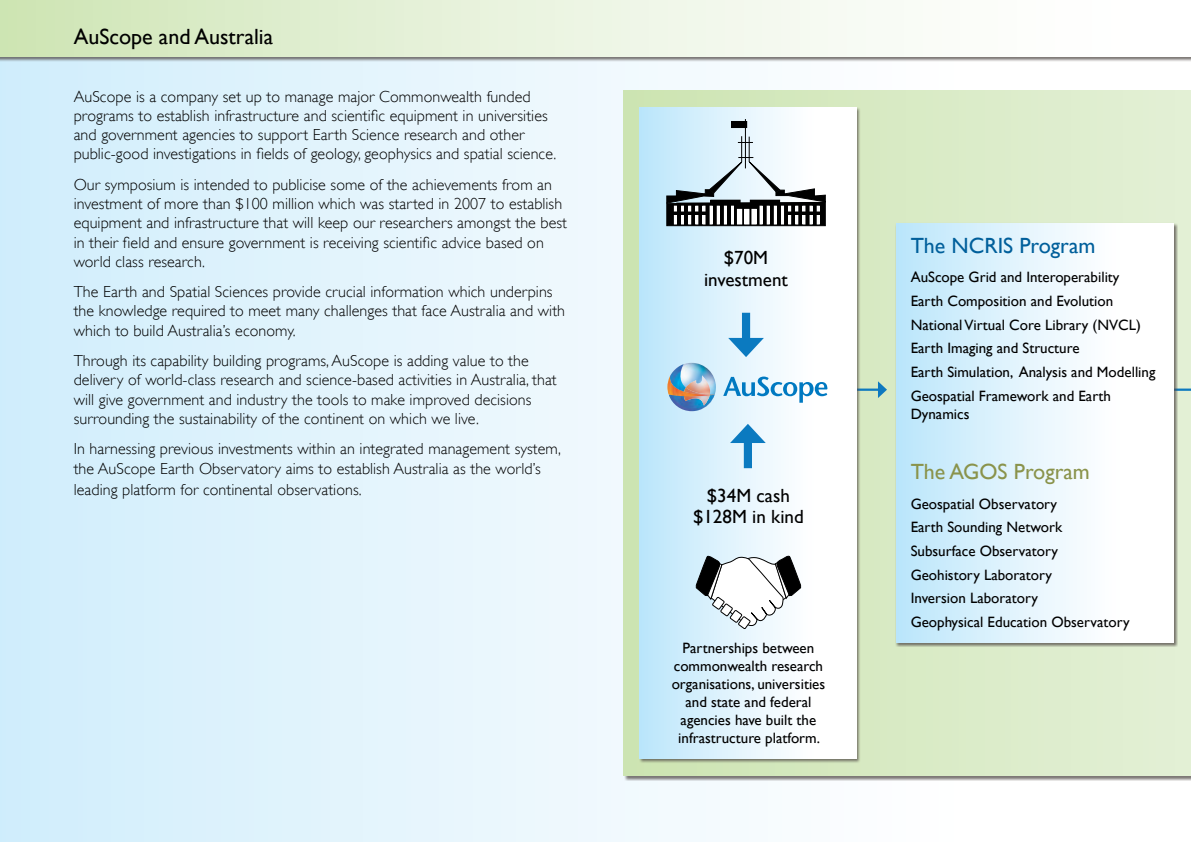
<style>
.page{position:relative;width:1191px;height:842px;background:#fff}
.page>*{position:absolute;margin:0;border:0;box-sizing:border-box;transform-origin:0 0}
.t1{font:22px "Gill Sans";color:#000}
.t2{font:22px "Gill Sans";color:#005f9b}
.t3{font:22px "Gill Sans";color:#8a934b}
.t4{font:19px/21.8px "Gill Sans";color:#000;text-align:center}
.t5{font:300 16px/19.2px "Gill Sans";letter-spacing:.005em;color:#000}
.t6{font:15px/23.6px "Gill Sans";color:#000}
</style>
<div class="page">
<div style="left:0;top:0;width:1191px;height:842px;background:linear-gradient(to right,#d5f0fd,#fffbf7)"></div>
<div style="left:624px;top:91px;width:567px;height:684px;background:linear-gradient(to right,#cde4b2,#e4f0d6)"></div>
<div style="left:0;top:0;width:1191px;height:62px;background:#524b48;opacity:.75"></div>
<div style="left:0;top:0;width:1191px;height:57px;background:linear-gradient(to right,#d1e6ba,#fff)"></div>
<hr style="left:672px;top:389px;width:207px;height:2px;background:#0e79bf">
<svg style="left:878px;top:381px;width:9px;height:17px"></svg>
<div style="left:639px;top:107px;width:221px;height:656px;background:#524b48;opacity:.75"></div>
<div style="left:639px;top:108px;width:217px;height:650px;background:linear-gradient(to right,#bfe7fb,#fff)"></div>
<div style="left:742px;top:313px;width:8px;height:32px;background:#0b7ac0"></div>
<svg style="left:728px;top:338px;width:36px;height:19px"></svg>
<hr style="left:745px;top:119px;width:1px;height:49px;background:#000">
<div style="left:731px;top:121px;width:15px;height:7px;background:#000"></div>
<svg style="left:666px;top:136px;width:160px;height:90px"></svg>
<div style="left:816px;top:206px;width:3px;height:18px;border:1px solid #fff"></div>
<div style="left:785px;top:212px;width:38px;height:3px;border:1px solid #000"></div>
<hr style="left:737px;top:209px;width:4px;height:15px;background:#fff">
<hr style="left:752px;top:209px;width:4px;height:15px;background:#fff">
<div style="left:751px;top:209px;width:5px;height:15px;border:1px solid #fff"></div>
<div style="left:744px;top:209px;width:5px;height:15px;background:#fff"></div>
<svg style="left:723px;top:377px;width:104px;height:26px"></svg>
<img style="left:667px;top:363px;width:49px;height:48px">
<svg style="left:670px;top:364px;width:13px;height:12px"></svg>
<img style="left:683px;top:375px;width:28px;height:1px">
<img style="left:684px;top:398px;width:26px;height:7px">
<img style="left:667px;top:376px;width:47px;height:22px">
<svg style="left:696px;top:556px;width:105px;height:73px"></svg>
<div style="left:744px;top:436px;width:8px;height:32px;background:#0b7ac0"></div>
<svg style="left:730px;top:424px;width:35px;height:19px"></svg>
<hr style="left:1144px;top:389px;width:47px;height:2px;background:#0e79bf">
<div style="left:895px;top:223px;width:282px;height:424px;background:#524b48;opacity:.75"></div>
<div style="left:896px;top:224px;width:277px;height:418px;background:linear-gradient(to right,#bfe7fb,#fff)"></div>
<h1 class="t1" style="left:74px;top:27px;width:201px">AuScope and Australia</h1>
<p class="t5" style="left:74px;top:88px;width:484px">AuScope is a company set up to manage major Commonwealth funded programs to establish infrastructure and scientiic equipment in universities and government agencies to support Earth Science research and other public-good investigations in ields of geology, geophysics and spatial science.</p>
<p class="t5" style="left:74px;top:176px;width:495px">Our symposium is intended to publicise some of the achievements from an investment of more than $100 million which was started in 2007 to establish equipment and infrastructure that will keep our researchers amongst the best in their ield and ensure government is receiving scientiic advice based on world class research.</p>
<p class="t5" style="left:74px;top:283px;width:493px">The Earth and Spatial Sciences provide crucial information which underpins the knowledge required to meet many challenges that face Australia and with which to build Australia’s economy.</p>
<p class="t5" style="left:74px;top:352px;width:484px">Through its capability building programs, AuScope is adding value to the delivery of world-class research and science-based activities in Australia, that will give government and industry the tools to make improved decisions surrounding the sustainability of the continent on which we live.</p>
<p class="t5" style="left:74px;top:441px;width:488px">In harnessing previous investments within an integrated management system, the AuScope Earth Observatory aims to establish Australia as the world’s</p>
<p class="t5" style="left:74px;top:481px;width:289px">leading platform for continental observations.</p>
<p class="t4" style="left:704px;top:248px;width:85px">$70M investment</p>
<p class="t4" style="left:693px;top:486px;width:112px">$34M cash $128M in kind</p>
<p class="t6" style="left:671px;top:640px;width:155px;line-height:18px;text-align:center">Partnerships between commonwealth research organisations, universities and state and federal agencies have built the infrastructure platform.</p>
<h1 class="t2" style="left:910px;top:237px;width:186px">The NCRIS Program</h1>
<p class="t6" style="left:910px;top:267px;width:246px">AuScope Grid and Interoperability Earth Composition and Evolution National Virtual Core Library (NVCL)<br>Earth Imaging and Structure<br>Earth Simulation, Analysis and Modelling Geospatial Framework and Earth</p>
<p class="t6" style="left:910px;top:403px;width:60px">Dynamics</p>
<h1 class="t3" style="left:910px;top:463px;width:181px">The AGOS Program</h1>
<p class="t6" style="left:910px;top:493px;width:220px">Geospatial Observatory<br>Earth Sounding Network<br>Subsurface Observatory<br>Geohistory Laboratory<br>Inversion Laboratory<br>Geophysical Education Observatory</p>
</div>
